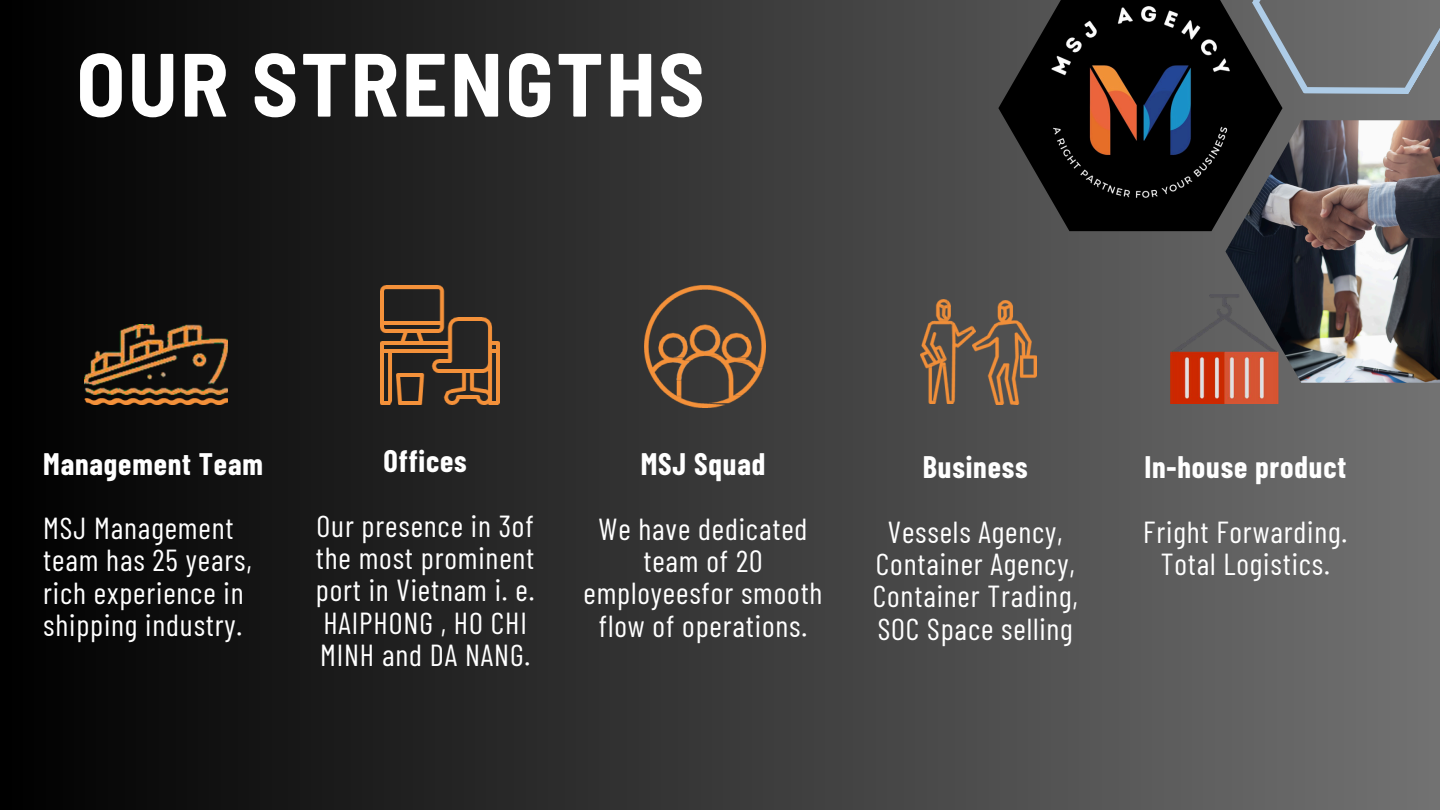
<style>
.page{position:relative;width:1440px;height:810px;background:#fff}
.page>*{position:absolute;margin:0;border:0;box-sizing:border-box;transform-origin:0 0}
.t1{font:700 semi-condensed 89.6px "Barlow";letter-spacing:.03em;color:#fff}
.t2{font:30.4px/32.2px "Barlow Condensed";letter-spacing:.03em;color:#fff;text-align:center}
.t3{font:700 30.4px "Barlow Condensed";letter-spacing:.03em;color:#fff}
</style>
<div class="page">
<div style="left:0;top:0;width:1440px;height:810px;background:linear-gradient(to right,#000,#727272)"></div>
<img style="left:998px;top:0;width:228px;height:231px">
<img style="left:1225px;top:120px;width:215px;height:263px">
<svg style="left:1226px;top:0;width:214px;height:139px;background:#636365"></svg>
<img style="left:85px;top:324px;width:143px;height:81px">
<img style="left:381px;top:285px;width:119px;height:120px">
<img style="left:644px;top:285px;width:122px;height:123px">
<img style="left:921px;top:300px;width:55px;height:104px">
<img style="left:1170px;top:295px;width:108px;height:109px">
<img style="left:972px;top:301px;width:65px;height:104px">
<h2 class="t1" style="left:76px;top:27px;width:630px">OUR STRENGTHS</h2>
<p class="t3" style="left:43px;top:444px;width:221px">Management Team</p>
<p class="t2" style="left:43px;top:511px;width:210px;text-align:left">MSJ Management team has 25 years, rich experience in shipping industry.</p>
<h2 class="t3" style="left:384px;top:442px;width:85px">Offices</h2>
<p class="t2" style="left:316px;top:509px;width:220px;text-align:left">Our presence in 3of the most prominent port in Vietnam i. e.<br>HAIPHONG , HO CHI<br>MINH and DA NANG.</p>
<p class="t3" style="left:641px;top:445px;width:126px">MSJ Squad</p>
<h2 class="t2" style="left:584px;top:512px;width:241px">We have dedicated team of 20 employeesfor smooth flow of operations.</h2>
<p class="t3" style="left:923px;top:448px;width:106px">Business</p>
<p class="t2" style="left:873px;top:515px;width:207px">Vessels Agency,<br>Container Agency,<br>Container Trading,<br>SOC Space selling</p>
<p class="t3" style="left:1144px;top:448px;width:203px">In-house product</p>
<p class="t2" style="left:1143px;top:515px;width:206px">Fright Forwarding.<br>Total Logistics.</p>
</div>
